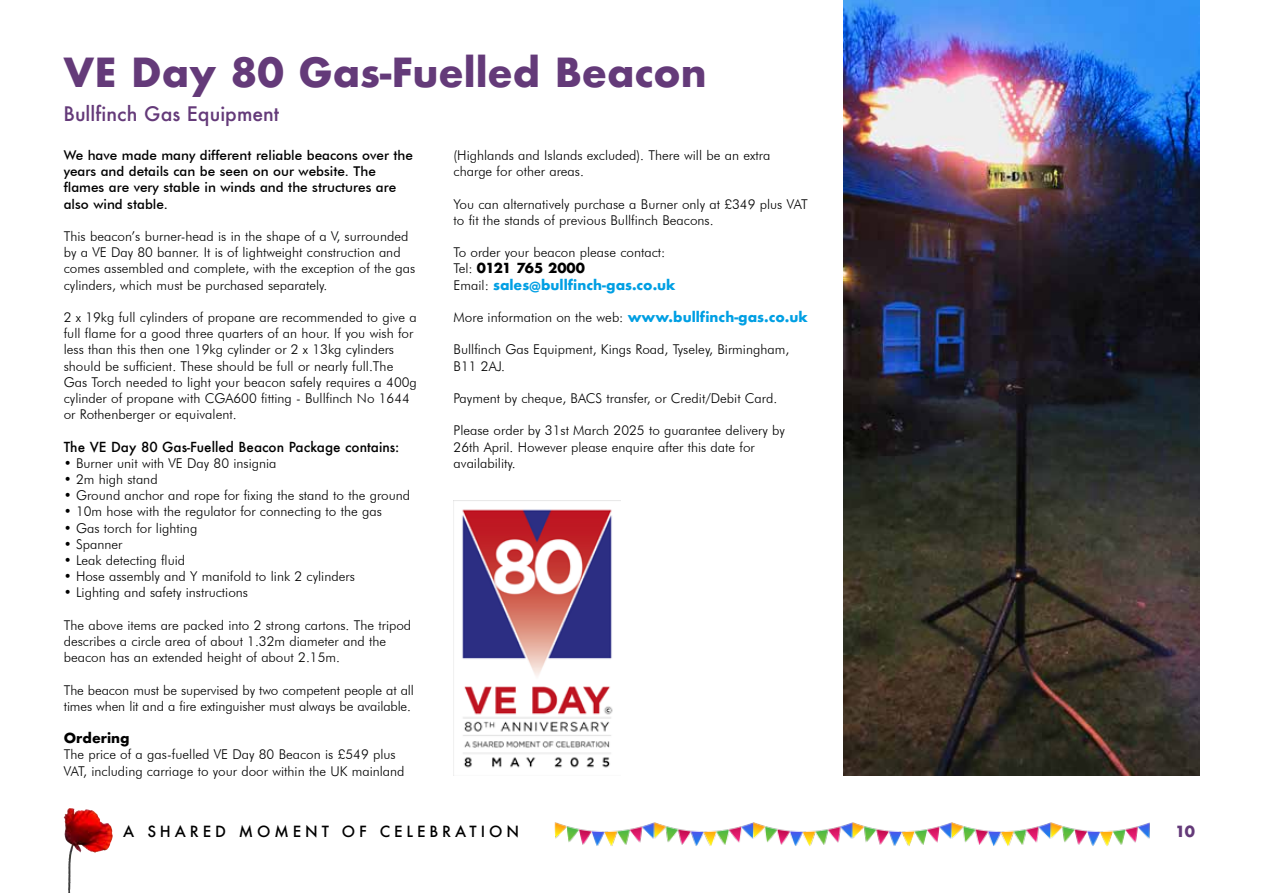
<style>
.page{position:relative;width:1263px;height:893px;background:#fff}
.page>*{position:absolute;margin:0;border:0;box-sizing:border-box;transform-origin:0 0}
.t1{font:700 39px "Futura";color:#643a79}
.t2{font:500 19.5px "Futura";color:#643a79}
.t3{font:500 15px "Futura";letter-spacing:.26em;color:#000}
.t4{font:700 15px "Futura";color:#643a79}
.t5{font:300 13.5px/16.2px "Futura BT";color:#000}
.t6{font:500 13.5px/16.2px "Futura BT";color:#000}
.t7{font:700 13.5px/16.2px "Futura";color:#009fe3}
.t8{font:500 13.5px "Futura";color:#000}
.t9{font:700 13.5px "Futura";color:#000}
.s1{font-family:"Futura BT";font-weight:300;color:#000}
.s2{color:#000}
.s3{font-family:"Futura";font-weight:700;color:#009fe3}
</style>
<div class="page">
<img style="left:843px;top:0;width:356px;height:776px">
<img style="left:454px;top:500px;width:167px;height:268px">
<img style="left:64px;top:808px;width:8px;height:53px">
<img style="left:554px;top:822px;width:596px;height:24px">
<h1 class="t1" style="left:64px;top:44px;width:645px">VE Day 80 Gas-Fuelled Beacon</h1>
<h2 class="t2" style="left:64px;top:101px;width:217px">Bullfinch Gas Equipment</h2>
<p class="t6" style="left:64px;top:147px;width:351px">We have made many different reliable beacons over the years and details can be seen on our website. The flames are very stable in winds and the structures are also wind stable.</p>
<p class="t5" style="left:64px;top:228px;width:353px">This beacon’s burner-head is in the shape of a V, surrounded by a VE Day 80 banner. It is of lightweight construction and comes assembled and complete, with the exception of the gas cylinders, which must be purchased separately.</p>
<p class="t5" style="left:64px;top:309px;width:355px">2 x 19kg full cylinders of propane are recommended to give a full flame for a good three quarters of an hour. If you wish for less than this then one 19kg cylinder or 2 x 13kg cylinders should be sufficient. These should be full or nearly full.The Gas Torch needed to light your beacon safely requires a 400g cylinder of propane with CGA600 fitting - Bullfinch No 1644 or Rothenberger or equivalent.</p>
<p class="t8" style="left:64px;top:437px;width:337px">The VE Day 80 Gas-Fuelled Beacon Package contains:</p>
<p class="t5" style="left:64px;top:455px;width:214px">• Burner unit with VE Day 80 insignia</p>
<p class="t5" style="left:64px;top:471px;width:95px">• 2m high stand</p>
<p class="t5" style="left:64px;top:487px;width:348px">• Ground anchor and rope for fixing the stand to the ground</p>
<p class="t5" style="left:64px;top:503px;width:320px">• 10m hose with the regulator for connecting to the gas</p>
<p class="t5" style="left:64px;top:520px;width:135px">• Gas torch for lighting</p>
<p class="t5" style="left:64px;top:536px;width:60px">• Spanner</p>
<p class="t5" style="left:64px;top:552px;width:123px">• Leak detecting fluid</p>
<p class="t5" style="left:64px;top:568px;width:293px">• Hose assembly and Y manifold to link 2 cylinders</p>
<p class="t5" style="left:64px;top:584px;width:186px">• Lighting and safety instructions</p>
<p class="t5" style="left:64px;top:617px;width:349px">The above items are packed into 2 strong cartons. The tripod describes a circle area of about 1.32m diameter and the beacon has an extended height of about 2.15m.</p>
<p class="t5" style="left:64px;top:682px;width:352px">The beacon must be supervised by two competent people at all times when lit and a fire extinguisher must always be available.</p>
<p class="t9" style="left:64px;top:728px;width:67px">Ordering</p>
<p class="t5" style="left:64px;top:746px;width:342px">The price of a gas-fuelled VE Day 80 Beacon is £549 plus<br>VAT, including carriage to your door within the UK mainland</p>
<p class="t5" style="left:454px;top:147px;width:318px">(Highlands and Islands excluded). There will be an extra charge for other areas.</p>
<p class="t5" style="left:454px;top:196px;width:356px">You can alternatively purchase a Burner only at £349 plus VAT to fit the stands of previous Bullfinch Beacons.</p>
<p class="t5" style="left:454px;top:244px;width:213px">To order your beacon please contact:</p>
<p class="t7" style="left:454px;top:260px;width:224px"><span class="s1">Tel:</span> <span class="s2">0121 765 2000<br></span><span class="s1">Email:</span> sales@bullfinch-gas.co.uk</p>
<p class="t5" style="left:454px;top:309px;width:356px">More information on the web: <span class="s3">www.bullfinch-gas.co.uk</span></p>
<p class="t5" style="left:454px;top:341px;width:337px">Bullfinch Gas Equipment, Kings Road, Tyseley, Birmingham,<br>B11 2AJ.</p>
<p class="t5" style="left:454px;top:390px;width:325px">Payment by cheque, BACS transfer, or Credit/Debit Card.</p>
<p class="t5" style="left:454px;top:422px;width:333px">Please order by 31st March 2025 to guarantee delivery by<br>26th April. However please enquire after this date for availability.</p>
<p class="t3" style="left:123px;top:821px;width:397px">A SHARED MOMENT OF CELEBRATION</p>
<p class="t4" style="left:1175px;top:820px;width:21px">10</p>
</div>
